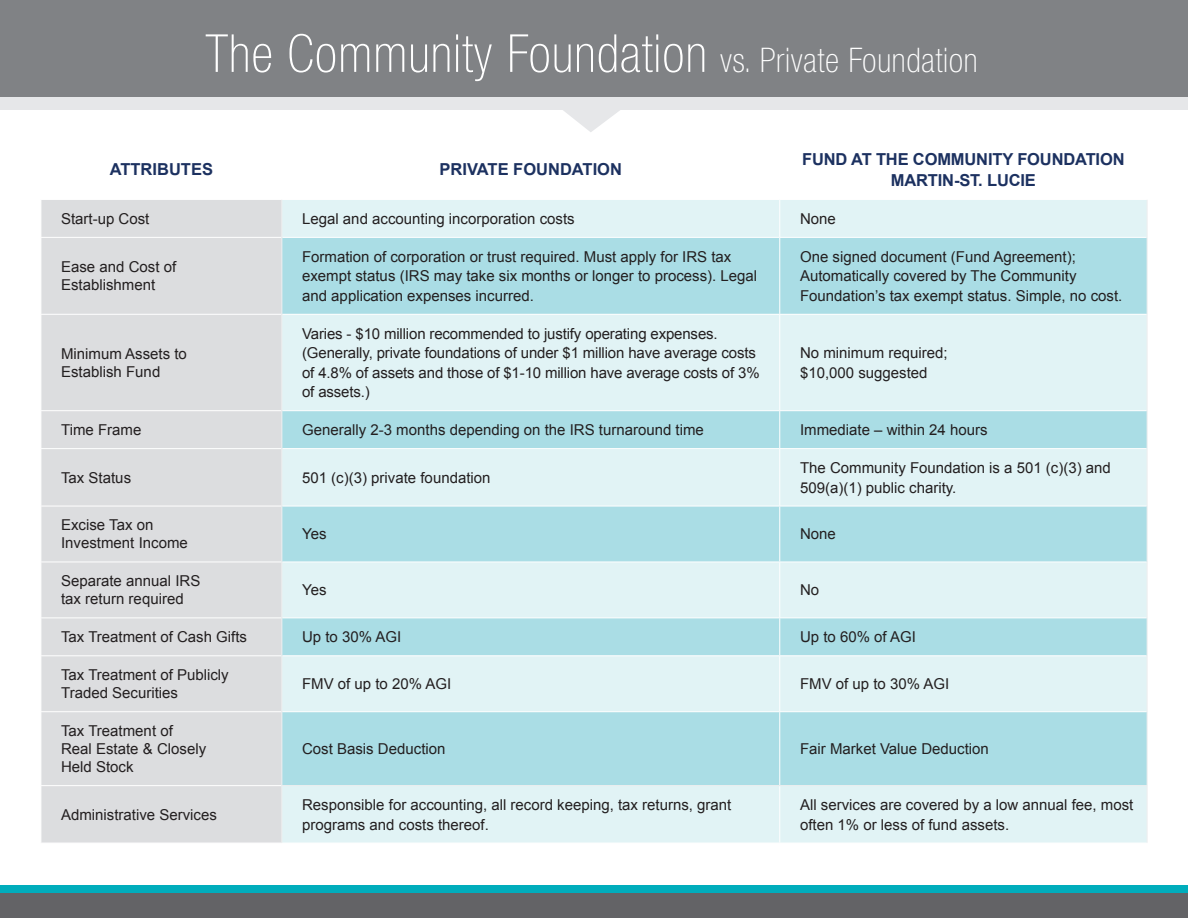
<style>
.page{position:relative;width:1188px;height:918px;background:#fff}
.page>*{position:absolute;margin:0;border:0;box-sizing:border-box;transform-origin:0 0}
.t1{font:100 condensed 52.5px "Helvetica Neue LT Std";letter-spacing:.02em;color:#fff}
.t2{font:700 16.5px/21px "Arial";letter-spacing:-.01em;color:#1c3160;text-align:center}
.t3{font:15px/19.5px "Arial";color:#231f20}
.s1{font-size:33.9px}
</style>
<div class="page">
<div style="left:0;top:97px;width:1188px;height:12px;background:#e6e7e9"></div>
<div style="left:0;top:0;width:1188px;height:97px;background:#808285"></div>
<div style="left:42px;top:200px;width:239px;height:643px;background:#dcdddf"></div>
<div style="left:282px;top:200px;width:865px;height:643px;background:#e1f3f5"></div>
<div style="left:282px;top:238px;width:865px;height:76px;background:#aadde5"></div>
<div style="left:282px;top:315px;width:865px;height:95px;background:#e1f3f5"></div>
<svg style="left:282px;top:411px;width:865px;height:374px;background:#c3e7ec"></svg>
<hr style="left:779px;top:200px;width:1px;height:37px;background:#fff">
<hr style="left:40px;top:237px;width:241px;height:1px;background:#fff">
<hr style="left:282px;top:237px;width:498px;height:1px;background:#fff">
<hr style="left:780px;top:237px;width:367px;height:1px;background:#fff">
<hr style="left:779px;top:238px;width:1px;height:76px;background:#fff">
<hr style="left:40px;top:314px;width:241px;height:1px;background:#fff">
<hr style="left:282px;top:314px;width:498px;height:1px;background:#fff">
<hr style="left:780px;top:314px;width:367px;height:1px;background:#fff">
<hr style="left:779px;top:315px;width:1px;height:95px;background:#fff">
<hr style="left:40px;top:410px;width:241px;height:1px;background:#fff">
<hr style="left:282px;top:410px;width:498px;height:1px;background:#fff">
<hr style="left:780px;top:410px;width:367px;height:1px;background:#fff">
<hr style="left:779px;top:411px;width:1px;height:37px;background:#fff">
<hr style="left:40px;top:448px;width:241px;height:1px;background:#fff">
<hr style="left:282px;top:448px;width:498px;height:1px;background:#fff">
<hr style="left:780px;top:448px;width:367px;height:1px;background:#fff">
<hr style="left:779px;top:449px;width:1px;height:57px;background:#fff">
<hr style="left:40px;top:506px;width:241px;height:1px;background:#fff">
<hr style="left:282px;top:506px;width:498px;height:1px;background:#fff">
<hr style="left:780px;top:506px;width:367px;height:1px;background:#fff">
<hr style="left:779px;top:506px;width:1px;height:56px;background:#fff">
<hr style="left:40px;top:562px;width:241px;height:1px;background:#fff">
<hr style="left:282px;top:562px;width:498px;height:1px;background:#fff">
<hr style="left:780px;top:562px;width:367px;height:1px;background:#fff">
<hr style="left:779px;top:562px;width:1px;height:55px;background:#fff">
<hr style="left:40px;top:617px;width:241px;height:1px;background:#fff">
<hr style="left:282px;top:617px;width:498px;height:1px;background:#fff">
<hr style="left:780px;top:617px;width:367px;height:1px;background:#fff">
<hr style="left:779px;top:618px;width:1px;height:37px;background:#fff">
<hr style="left:40px;top:655px;width:241px;height:1px;background:#fff">
<hr style="left:282px;top:655px;width:498px;height:1px;background:#fff">
<hr style="left:780px;top:655px;width:367px;height:1px;background:#fff">
<hr style="left:779px;top:656px;width:1px;height:55px;background:#fff">
<hr style="left:40px;top:711px;width:241px;height:1px;background:#fff">
<hr style="left:282px;top:711px;width:498px;height:1px;background:#fff">
<hr style="left:780px;top:711px;width:367px;height:1px;background:#fff">
<hr style="left:779px;top:712px;width:1px;height:73px;background:#fff">
<hr style="left:779px;top:786px;width:1px;height:57px;background:#fff">
<hr style="left:40px;top:785px;width:241px;height:1px;background:#fff">
<hr style="left:281px;top:200px;width:1px;height:37px;background:#eeeeef">
<hr style="left:1147px;top:200px;width:1px;height:37px;background:#eeeeef">
<hr style="left:281px;top:237px;width:1px;height:77px;background:#eeeeef">
<hr style="left:1147px;top:237px;width:1px;height:77px;background:#eeeeef">
<hr style="left:281px;top:314px;width:1px;height:97px;background:#eeeeef">
<hr style="left:1147px;top:314px;width:1px;height:97px;background:#eeeeef">
<hr style="left:281px;top:411px;width:1px;height:38px;background:#eeeeef">
<hr style="left:1147px;top:411px;width:1px;height:38px;background:#eeeeef">
<hr style="left:281px;top:449px;width:1px;height:57px;background:#eeeeef">
<hr style="left:1147px;top:449px;width:1px;height:57px;background:#eeeeef">
<hr style="left:281px;top:506px;width:1px;height:56px;background:#eeeeef">
<hr style="left:1147px;top:506px;width:1px;height:56px;background:#eeeeef">
<hr style="left:281px;top:562px;width:1px;height:56px;background:#eeeeef">
<hr style="left:1147px;top:562px;width:1px;height:56px;background:#eeeeef">
<hr style="left:281px;top:618px;width:1px;height:38px;background:#eeeeef">
<hr style="left:1147px;top:618px;width:1px;height:38px;background:#eeeeef">
<hr style="left:281px;top:656px;width:1px;height:56px;background:#eeeeef">
<hr style="left:1147px;top:656px;width:1px;height:56px;background:#eeeeef">
<hr style="left:281px;top:712px;width:1px;height:73px;background:#eeeeef">
<hr style="left:1147px;top:712px;width:1px;height:73px;background:#eeeeef">
<hr style="left:281px;top:785px;width:499px;height:1px;background:#eeeeef">
<hr style="left:281px;top:786px;width:1px;height:57px;background:#eeeeef">
<hr style="left:780px;top:785px;width:368px;height:1px;background:#eeeeef">
<hr style="left:1147px;top:786px;width:1px;height:57px;background:#eeeeef">
<svg style="left:560px;top:109px;width:63px;height:23px"></svg>
<div style="left:0;top:893px;width:1188px;height:25px;background:#636366"></div>
<div style="left:0;top:885px;width:1188px;height:8px;background:#00adbc"></div>
<p class="t1" style="left:206px;top:24px;width:774px">The Community Foundation <span class="s1">vs. Private Foundation</span></p>
<p class="t2" style="left:110px;top:160px;width:105px">ATTRIBUTES</p>
<p class="t2" style="left:440px;top:160px;width:184px">PRIVATE FOUNDATION</p>
<p class="t2" style="left:802px;top:149px;width:324px">FUND AT THE COMMUNITY FOUNDATION<br>MARTIN-ST. LUCIE</p>
<p class="t3" style="left:61px;top:209px;width:90px">Start-up Cost</p>
<p class="t3" style="left:302px;top:209px;width:274px">Legal and accounting incorporation costs</p>
<p class="t3" style="left:800px;top:209px;width:37px">None</p>
<p class="t3" style="left:61px;top:258px;width:117px;line-height:18px">Ease and Cost of<br>Establishment</p>
<p class="t3" style="left:302px;top:247px;width:457px">Formation of corporation or trust required. Must apply for IRS tax exempt status (IRS may take six months or longer to process). Legal and application expenses incurred.</p>
<p class="t3" style="left:800px;top:247px;width:324px">One signed document (Fund Agreement);<br>Automatically covered by The Community<br>Foundation’s tax exempt status. Simple, no cost.</p>
<p class="t3" style="left:61px;top:345px;width:127px;line-height:18px">Minimum Assets to<br>Establish Fund</p>
<p class="t3" style="left:302px;top:324px;width:459px">Varies - $10 million recommended to justify operating expenses. (Generally, private foundations of under $1 million have average costs of 4.8% of assets and those of $1-10 million have average costs of 3% of assets.)</p>
<p class="t3" style="left:800px;top:343px;width:149px">No minimum required;</p>
<p class="t3" style="left:800px;top:363px;width:129px">$10,000 suggested</p>
<p class="t3" style="left:61px;top:420px;width:82px">Time Frame</p>
<p class="t3" style="left:302px;top:420px;width:403px">Generally 2-3 months depending on the IRS turnaround time</p>
<p class="t3" style="left:800px;top:420px;width:189px">Immediate – within 24 hours</p>
<p class="t3" style="left:61px;top:468px;width:72px">Tax Status</p>
<p class="t3" style="left:302px;top:468px;width:190px">501 (c)(3) private foundation</p>
<p class="t3" style="left:800px;top:458px;width:312px">The Community Foundation is a 501 (c)(3) and<br>509(a)(1) public charity.</p>
<p class="t3" style="left:61px;top:516px;width:128px;line-height:18px">Excise Tax on<br>Investment Income</p>
<p class="t3" style="left:302px;top:525px;width:26px">Yes</p>
<p class="t3" style="left:800px;top:525px;width:37px">None</p>
<p class="t3" style="left:61px;top:572px;width:141px;line-height:18px">Separate annual IRS tax return required</p>
<p class="t3" style="left:302px;top:581px;width:26px">Yes</p>
<p class="t3" style="left:800px;top:581px;width:21px">No</p>
<p class="t3" style="left:61px;top:627px;width:187px">Tax Treatment of Cash Gifts</p>
<p class="t3" style="left:302px;top:627px;width:101px">Up to 30% AGI</p>
<p class="t3" style="left:800px;top:627px;width:117px">Up to 60% of AGI</p>
<p class="t3" style="left:61px;top:666px;width:169px;line-height:18px">Tax Treatment of Publicly<br>Traded Securities</p>
<p class="t3" style="left:302px;top:674px;width:151px">FMV of up to 20% AGI</p>
<p class="t3" style="left:800px;top:674px;width:151px">FMV of up to 30% AGI</p>
<p class="t3" style="left:61px;top:722px;width:147px;line-height:18px">Tax Treatment of<br>Real Estate &amp; Closely<br>Held Stock</p>
<p class="t3" style="left:302px;top:739px;width:145px">Cost Basis Deduction</p>
<p class="t3" style="left:800px;top:739px;width:190px">Fair Market Value Deduction</p>
<p class="t3" style="left:61px;top:805px;width:157px">Administrative Services</p>
<p class="t3" style="left:302px;top:795px;width:431px">Responsible for accounting, all record keeping, tax returns, grant programs and costs thereof.</p>
<p class="t3" style="left:800px;top:795px;width:335px">All services are covered by a low annual fee, most often 1% or less of fund assets.</p>
</div>
